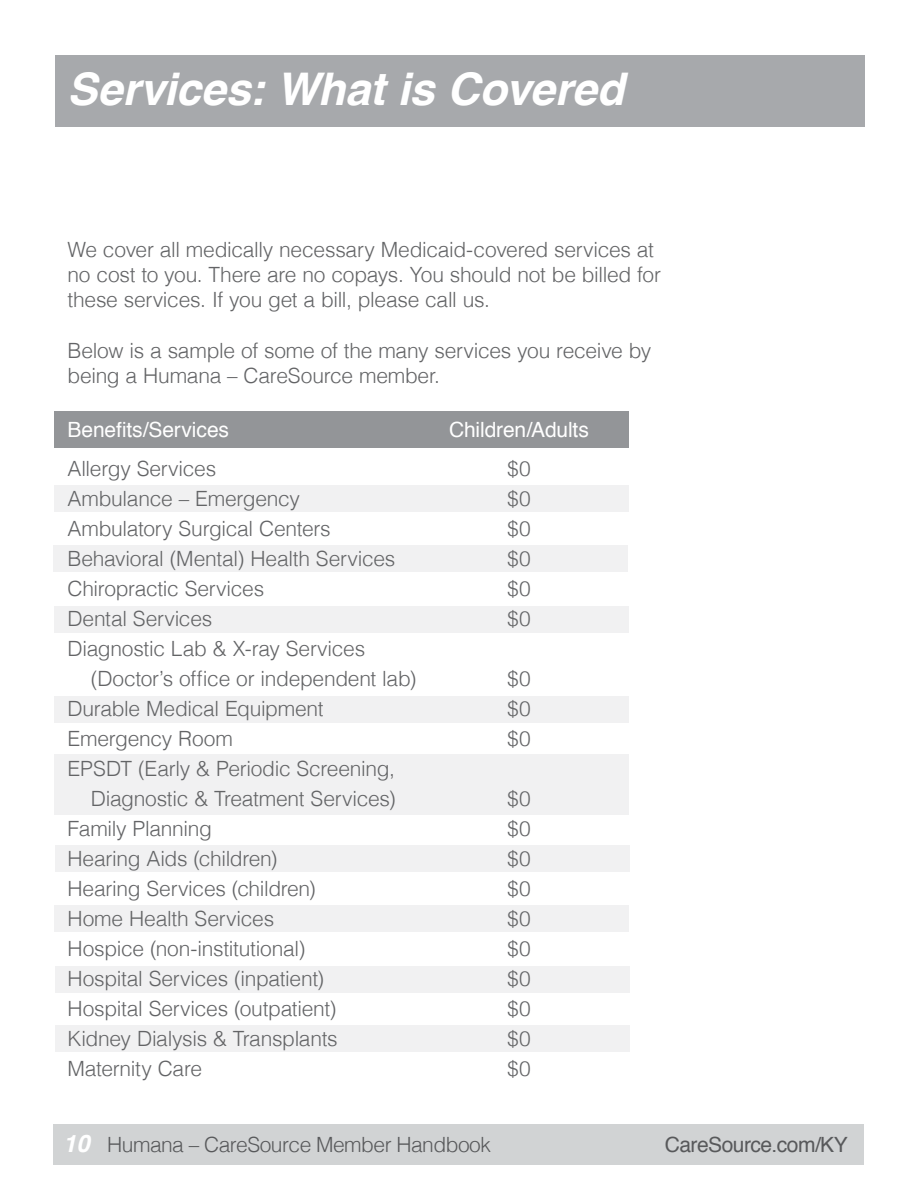
<style>
.page{position:relative;width:918px;height:1188px;background:#fff}
.page>*{position:absolute;margin:0;border:0;box-sizing:border-box;transform-origin:0 0}
.t1{font:italic 700 45px "Helvetica";letter-spacing:-.005em;color:#fff}
.t2{font:300 21px/25.2px "Helvetica";letter-spacing:-.015em;color:#636466}
.t3{font:300 21px "Helvetica";letter-spacing:-.025em;color:#58595b}
.t4{font:21px "Helvetica";letter-spacing:-.005em;color:#fff}
.t5{font:21px "Helvetica";letter-spacing:-.025em;color:#58595b}
.s1{font-weight:700;font-style:italic;font-size:24px;color:#fff}
</style>
<div class="page">
<div style="left:54px;top:1125px;width:810px;height:40px;background:#d1d3d4"></div>
<div style="left:55px;top:55px;width:810px;height:72px;background:#a7a9ac"></div>
<div style="left:54px;top:411px;width:575px;height:37px;background:#939598"></div>
<div style="left:54px;top:485px;width:575px;height:27px;background:#f1f1f2"></div>
<div style="left:54px;top:545px;width:574px;height:27px;background:#f1f1f2"></div>
<div style="left:54px;top:606px;width:575px;height:27px;background:#f1f1f2"></div>
<div style="left:55px;top:696px;width:574px;height:27px;background:#f1f1f2"></div>
<div style="left:54px;top:754px;width:575px;height:61px;background:#f1f1f2"></div>
<div style="left:55px;top:845px;width:575px;height:27px;background:#f1f1f2"></div>
<div style="left:55px;top:905px;width:574px;height:27px;background:#f1f1f2"></div>
<div style="left:55px;top:966px;width:575px;height:27px;background:#f1f1f2"></div>
<div style="left:55px;top:1025px;width:575px;height:27px;background:#f1f1f2"></div>
<h1 class="t1" style="left:67px;top:52px;width:559px">Services: What is Covered</h1>
<p class="t2" style="left:68px;top:235px;width:595px">We cover all medically necessary Medicaid-covered services at no cost to you. There are no copays. You should not be billed for these services. If you get a bill, please call us.</p>
<p class="t2" style="left:68px;top:336px;width:585px">Below is a sample of some of the many services you receive by being a Humana – CareSource member.</p>
<p class="t4" style="left:68px;top:413px;width:163px">Benefits/Services</p>
<p class="t4" style="left:449px;top:413px;width:141px">Children/Adults</p>
<p class="t2" style="left:68px;top:454px;width:150px">Allergy Services</p>
<p class="t2" style="left:507px;top:454px;width:25px">$0</p>
<p class="t2" style="left:68px;top:484px;width:234px">Ambulance – Emergency</p>
<p class="t2" style="left:507px;top:484px;width:25px">$0</p>
<p class="t2" style="left:68px;top:514px;width:265px">Ambulatory Surgical Centers</p>
<p class="t2" style="left:507px;top:514px;width:25px">$0</p>
<p class="t2" style="left:68px;top:544px;width:329px">Behavioral (Mental) Health Services</p>
<p class="t2" style="left:507px;top:544px;width:25px">$0</p>
<p class="t2" style="left:68px;top:574px;width:198px">Chiropractic Services</p>
<p class="t2" style="left:507px;top:574px;width:25px">$0</p>
<p class="t2" style="left:68px;top:604px;width:146px">Dental Services</p>
<p class="t2" style="left:507px;top:604px;width:25px">$0</p>
<p class="t2" style="left:91px;top:632px;width:327px;line-height:30px;text-indent:-23px">Diagnostic Lab &amp; X-ray Services (Doctor’s office or independent lab)</p>
<p class="t2" style="left:507px;top:664px;width:25px">$0</p>
<p class="t2" style="left:68px;top:694px;width:258px">Durable Medical Equipment</p>
<p class="t2" style="left:507px;top:694px;width:25px">$0</p>
<p class="t2" style="left:68px;top:724px;width:167px">Emergency Room</p>
<p class="t2" style="left:507px;top:724px;width:25px">$0</p>
<p class="t2" style="left:68px;top:752px;width:330px;line-height:30px;text-align:right">EPSDT (Early &amp; Periodic Screening,<br>Diagnostic &amp; Treatment Services)</p>
<p class="t2" style="left:507px;top:784px;width:25px">$0</p>
<p class="t2" style="left:68px;top:814px;width:146px">Family Planning</p>
<p class="t2" style="left:507px;top:814px;width:25px">$0</p>
<p class="t2" style="left:68px;top:844px;width:212px">Hearing Aids (children)</p>
<p class="t2" style="left:507px;top:844px;width:25px">$0</p>
<p class="t2" style="left:68px;top:874px;width:250px">Hearing Services (children)</p>
<p class="t2" style="left:507px;top:874px;width:25px">$0</p>
<p class="t2" style="left:68px;top:904px;width:208px">Home Health Services</p>
<p class="t2" style="left:507px;top:904px;width:25px">$0</p>
<p class="t2" style="left:68px;top:934px;width:240px">Hospice (non-institutional)</p>
<p class="t2" style="left:507px;top:934px;width:25px">$0</p>
<p class="t2" style="left:68px;top:964px;width:258px">Hospital Services (inpatient)</p>
<p class="t2" style="left:507px;top:964px;width:25px">$0</p>
<p class="t2" style="left:68px;top:994px;width:270px">Hospital Services (outpatient)</p>
<p class="t2" style="left:507px;top:994px;width:25px">$0</p>
<p class="t2" style="left:68px;top:1024px;width:272px">Kidney Dialysis &amp; Transplants</p>
<p class="t2" style="left:507px;top:1024px;width:25px">$0</p>
<p class="t2" style="left:68px;top:1054px;width:136px">Maternity Care</p>
<p class="t2" style="left:507px;top:1054px;width:25px">$0</p>
<p class="t3" style="left:63px;top:1127px;width:429px"><span class="s1">10</span> Humana – CareSource Member Handbook</p>
<p class="t5" style="left:665px;top:1128px;width:184px">CareSource.com/KY</p>
</div>
